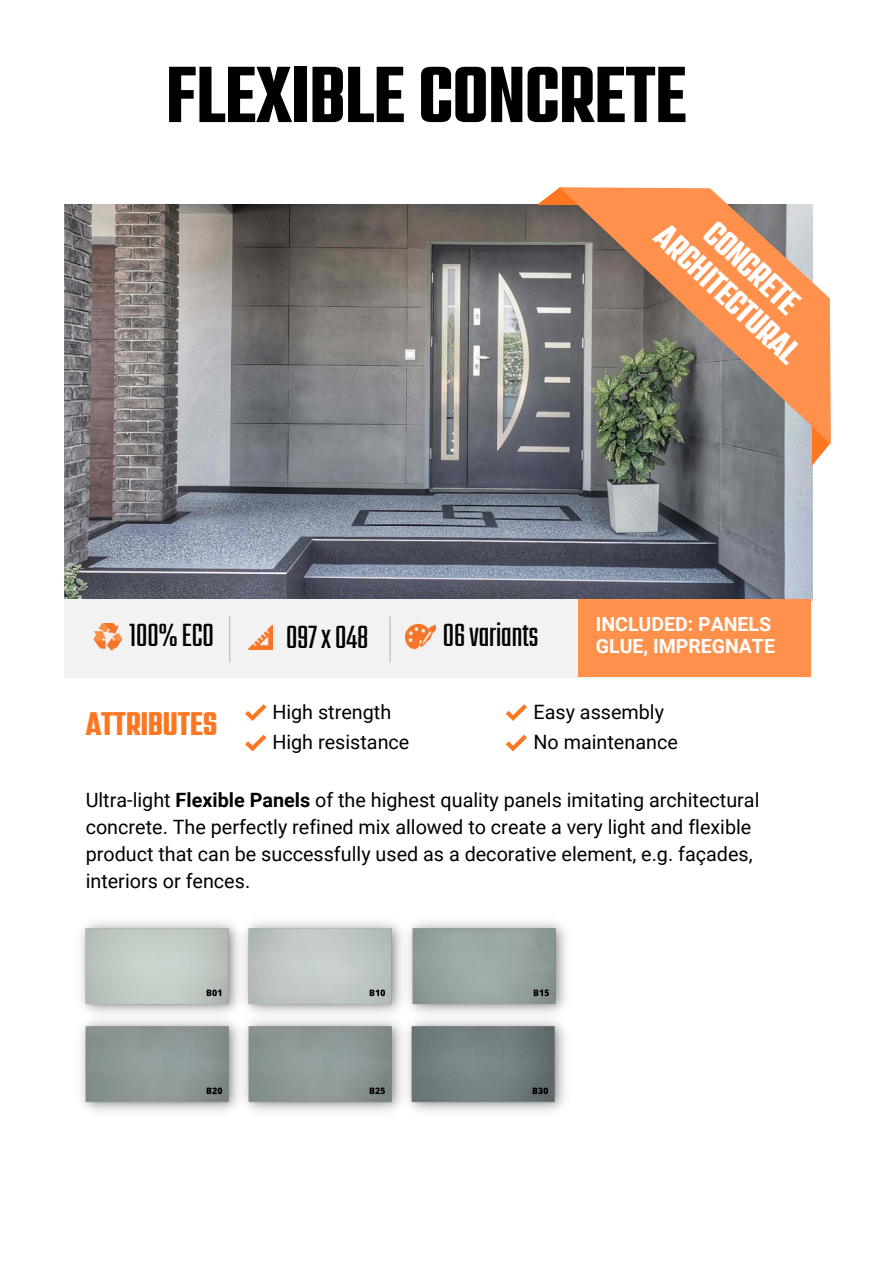
<style>
.page{position:relative;width:893px;height:1264px;background:#fff}
.page>*{position:absolute;margin:0;border:0;box-sizing:border-box;transform-origin:0 0}
.t1{font:69px "Kief Tek Bold Tall";color:#000}
.t2{font:30px/36px "Kief Tek Bold Tall";color:#fff;text-align:center}
.t3{font:28.65px "Kief Tek Bold Tall";color:#ff7621}
.t4{font:28.5px "Kief Tek Medium Tall";color:#000}
.t5{font:19.8px/27px "Roboto";color:#000}
.t6{font:700 19.5px/22.5px "Roboto";color:#fff}
.s1{font-weight:700}
</style>
<div class="page">
<img style="left:64px;top:204px;width:748px;height:395px">
<svg style="left:811px;top:444px;width:19px;height:21px"></svg>
<svg style="left:537px;top:188px;width:22px;height:17px"></svg>
<svg style="left:559px;top:187px;width:271px;height:257px;background:#b3886a"></svg>
<div style="left:64px;top:599px;width:748px;height:78px;background:#f2f2f2"></div>
<div style="left:578px;top:599px;width:233px;height:77px;background:#ff914d"></div>
<svg style="left:245px;top:704px;width:21px;height:17px"></svg>
<svg style="left:245px;top:734px;width:21px;height:17px"></svg>
<svg style="left:505px;top:704px;width:22px;height:17px"></svg>
<svg style="left:505px;top:734px;width:22px;height:17px"></svg>
<hr style="left:229px;top:616px;width:1px;height:46px;background:#bbb">
<hr style="left:389px;top:616px;width:1px;height:46px;background:#bbb">
<img style="left:249px;top:625px;width:23px;height:24px">
<img style="left:405px;top:623px;width:30px;height:27px">
<img style="left:95px;top:624px;width:26px;height:27px">
<img style="left:81px;top:921px;width:155px;height:90px">
<img style="left:236px;top:921px;width:164px;height:90px">
<img style="left:400px;top:921px;width:166px;height:90px">
<img style="left:81px;top:1011px;width:155px;height:101px">
<img style="left:236px;top:1011px;width:163px;height:101px">
<img style="left:399px;top:1011px;width:166px;height:101px">
<h1 class="t1" style="left:166px;top:70px;width:521px">FLEXIBLE CONCRETE</h1>
<h2 class="t2" style="left:693px;top:195px;width:186px;rotate:43deg">CONCRETE<br>ARCHITECTURAL</h2>
<h3 class="t4" style="left:129px;top:624px;width:86px">100%ECO</h3>
<h3 class="t4" style="left:286px;top:626px;width:84px">097x048</h3>
<h3 class="t4" style="left:443px;top:624px;width:97px">06variants</h3>
<p class="t6" style="left:596px;top:613px;width:181px">INCLUDED: PANELS<br>GLUE, IMPREGNATE</p>
<h3 class="t3" style="left:86px;top:713px;width:133px">ATTRIBUTES</h3>
<p class="t5" style="left:272px;top:697px;width:138px;line-height:30px">High strength<br>High resistance</p>
<p class="t5" style="left:533px;top:697px;width:146px;line-height:30px">Easy assembly<br>No maintenance</p>
<p class="t5" style="left:86px;top:786px;width:675px">Ultra-light <span class="s1">Flexible Panels</span> of the highest quality panels imitating architectural concrete. The perfectly refined mix allowed to create a very light and flexible product that can be successfully used as a decorative element, e.g. façades, interiors or fences.</p>
</div>
